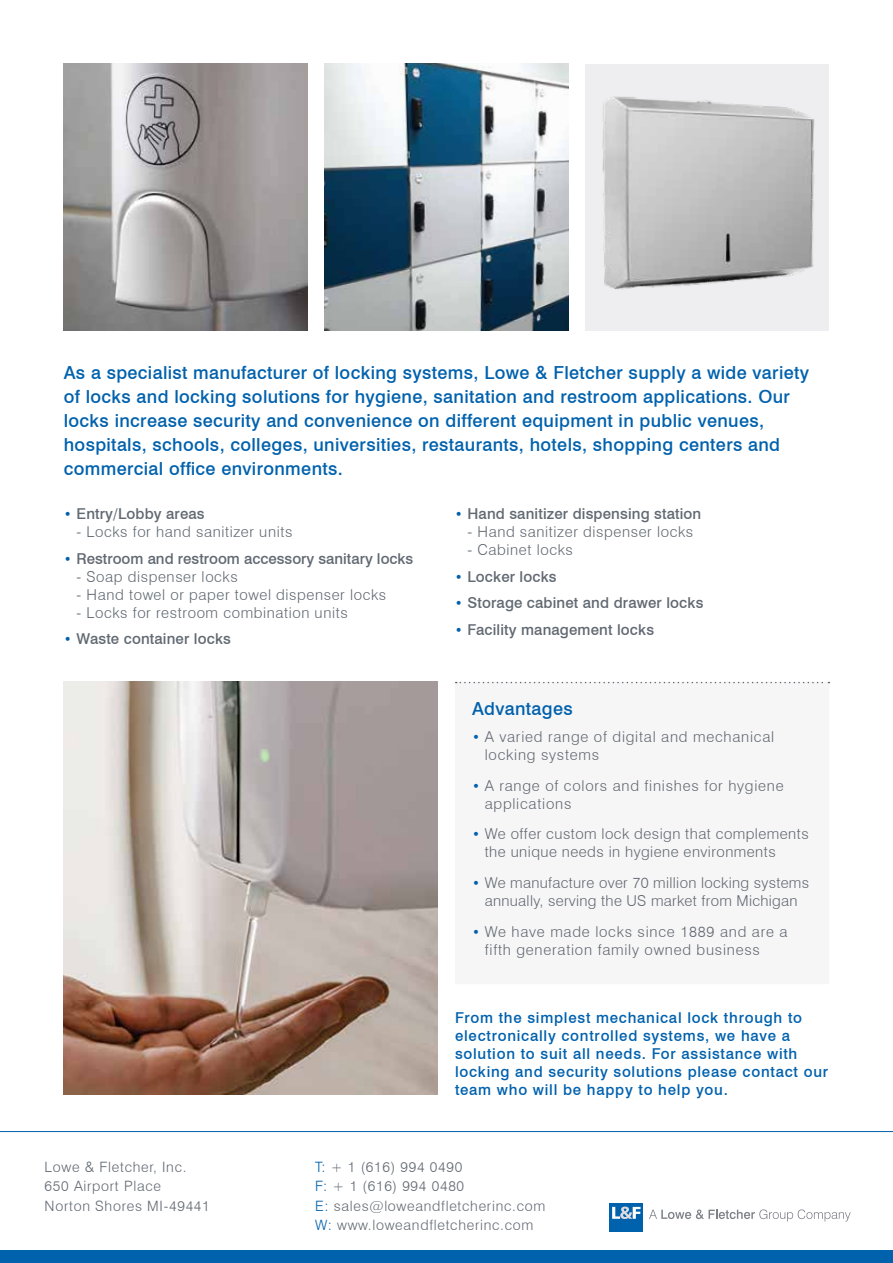
<style>
.page{position:relative;width:893px;height:1263px;background:#fff}
.page>*{position:absolute;margin:0;border:0;box-sizing:border-box;transform-origin:0 0}
.t1{font:500 18px/24px "Swiss 721 BT";letter-spacing:.02em;color:#0061ad}
.t2{font:300 15px/18px "Swiss 721 BT";letter-spacing:.04em;color:#616972}
.t3{font:500 15px/18px "Swiss 721 BT";letter-spacing:.05em;color:#0061ad}
.t4{font:500 15px "Swiss 721 BT";letter-spacing:.01em;color:#616972}
.t5{font:300 15px/18px "Swiss 721 BT";letter-spacing:.02em;color:#616972;text-align:center}
.t6{font:300 14.25px/19.5px "Swiss 721 BT";letter-spacing:.05em;color:#616972}
.s1{font-weight:300;font-size:13.5px;color:#0061ad}
.s2{font-size:13.5px;color:#0061ad}
.s3{color:#0061ad}
</style>
<div class="page">
<img style="left:64px;top:64px;width:244px;height:266px">
<img style="left:325px;top:64px;width:243px;height:266px">
<img style="left:585px;top:64px;width:244px;height:262px">
<hr style="left:0;top:1131px;width:893px;height:1px;background:#0061ad">
<svg style="left:649px;top:1209px;width:202px;height:12px"></svg>
<div style="left:609px;top:1203px;width:34px;height:28px;background:#0061ad"></div>
<svg style="left:612px;top:1206px;width:28px;height:13px"></svg>
<div style="left:0;top:1251px;width:893px;height:12px;background:#0061ad"></div>
<svg style="left:456px;top:682px;width:373px;height:1px"></svg>
<img style="left:64px;top:682px;width:374px;height:413px">
<p class="t1" style="left:64px;top:360px;width:747px">As a specialist manufacturer of locking systems, Lowe &amp; Fletcher supply a wide variety of locks and locking solutions for hygiene, sanitation and restroom applications. Our locks increase security and convenience on different equipment in public venues, hospitals, schools, colleges, universities, restaurants, hotels, shopping centers and commercial office environments.</p>
<p class="t4" style="left:64px;top:505px;width:142px"><span class="s1">•</span> Entry/Lobby areas</p>
<p class="t2" style="left:77px;top:523px;width:217px">- Locks for hand sanitizer units</p>
<p class="t4" style="left:64px;top:549px;width:351px"><span class="s1">•</span> Restroom and restroom accessory sanitary locks</p>
<p class="t2" style="left:77px;top:567px;width:163px">- Soap dispenser locks</p>
<p class="t2" style="left:77px;top:585px;width:311px">- Hand towel or paper towel dispenser locks</p>
<p class="t2" style="left:77px;top:603px;width:273px">- Locks for restroom combination units</p>
<p class="t4" style="left:64px;top:630px;width:169px"><span class="s1">•</span> Waste container locks</p>
<p class="t4" style="left:455px;top:505px;width:248px"><span class="s1">•</span> Hand sanitizer dispensing station</p>
<p class="t2" style="left:467px;top:523px;width:227px">- Hand sanitizer dispenser locks</p>
<p class="t2" style="left:467px;top:541px;width:107px">- Cabinet locks</p>
<p class="t4" style="left:455px;top:567px;width:103px"><span class="s1">•</span> Locker locks</p>
<p class="t4" style="left:455px;top:594px;width:250px"><span class="s1">•</span> Storage cabinet and drawer locks</p>
<p class="t4" style="left:455px;top:620px;width:201px"><span class="s1">•</span> Facility management locks</p>
<p class="t1" style="left:472px;top:697px;width:102px">Advantages</p>
<p class="t2" style="left:485px;top:727px;width:291px;text-indent:-13px"><span class="s2">•</span> A varied range of digital and mechanical locking systems</p>
<p class="t2" style="left:485px;top:776px;width:300px;text-indent:-13px"><span class="s2">•</span> A range of colors and finishes for hygiene applications</p>
<p class="t2" style="left:485px;top:825px;width:325px;text-indent:-13px"><span class="s2">•</span> We offer custom lock design that complements the unique needs in hygiene environments</p>
<p class="t5" style="left:472px;top:873px;width:339px"><span class="s2">•</span> We manufacture over 70 million locking systems annually, serving the US market from Michigan</p>
<p class="t2" style="left:485px;top:922px;width:304px;text-indent:-13px"><span class="s2">•</span> We have made locks since 1889 and are a fifth generation family owned business</p>
<p class="t3" style="left:455px;top:1008px;width:375px">From the simplest mechanical lock through to electronically controlled systems, we have a solution to suit all needs. For assistance with locking and security solutions please contact our team who will be happy to help you.</p>
<p class="t6" style="left:45px;top:1157px;width:167px">Lowe &amp; Fletcher, Inc.<br>650 Airport Place<br>Norton Shores MI-49441</p>
<p class="t6" style="left:315px;top:1157px;width:232px"><span class="s3">T:</span> + 1 (616) 994 0490<br><span class="s3">F:</span> + 1 (616) 994 0480<br><span class="s3">E:</span> sales@loweandfletcherinc.com<br><span class="s3">W:</span> www.loweandfletcherinc.com</p>
</div>
